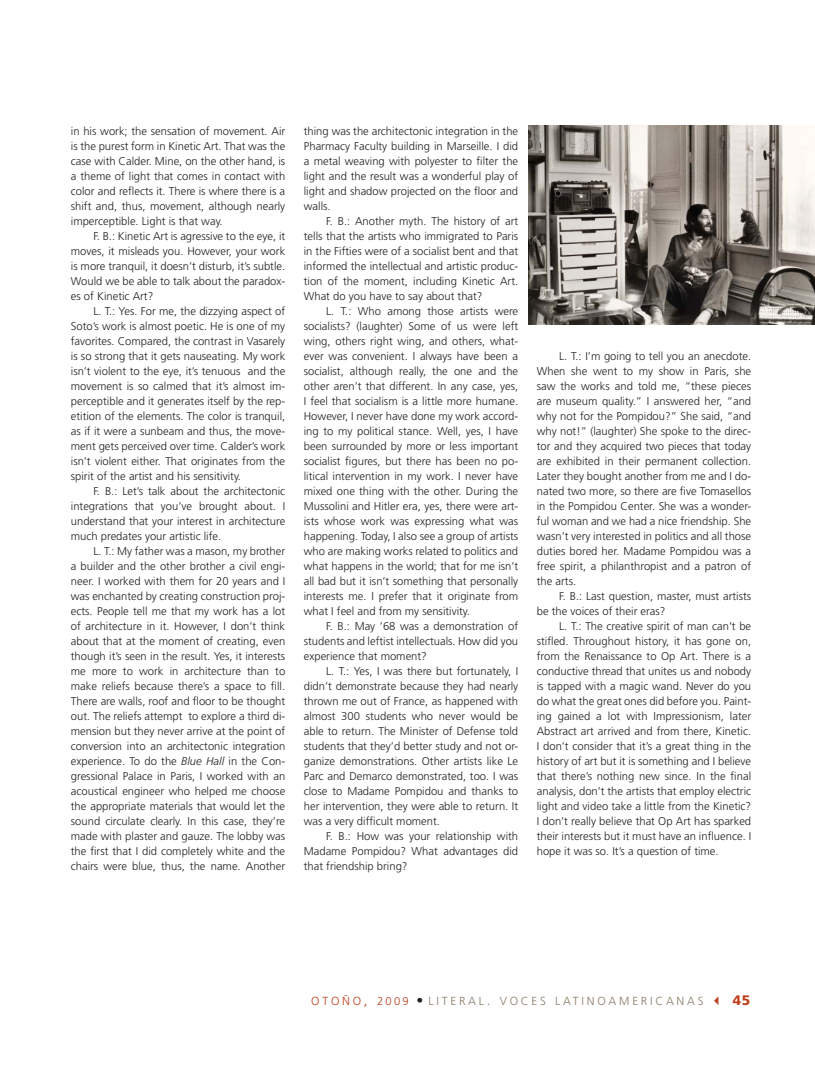
<style>
.page{position:relative;width:815px;height:1081px;background:#fff}
.page>*{position:absolute;margin:0;border:0;box-sizing:border-box;transform-origin:0 0}
.t1{font:900 13.75px "Frutiger";color:#bd3e1d}
.t2{font:300 11.62px "Frutiger";letter-spacing:.235em;color:#8a7967}
.t3{font:300 11.25px/15px "Frutiger";color:#231f20;text-align:justify}
.s1{font-style:italic}
.s2{color:#bd3e1d}
.s3{font-size:13.75px;color:#bd3e1d}
.s4{font-size:11.25px;color:#bd3e1d}
.s5{font-weight:700;font-size:13.75px;color:#231f20}
.s6{font-size:13.75px}
</style>
<div class="page">
<img style="left:529px;top:126px;width:286px;height:198px">
<p class="t3" style="left:71px;top:124px;width:216px">in his work; the sensation of movement. Air is the purest form in Kinetic Art. That was the case with Calder. Mine, on the other hand, is a theme of light that comes in contact with color and reflects it. There is where there is a shift and, thus, movement, although nearly imperceptible. Light is that way.</p>
<p class="t3" style="left:71px;top:229px;width:216px;text-indent:22px">F. B.: Kinetic Art is agressive to the eye, it moves, it misleads you. However, your work is more tranquil, it doesn’t disturb, it’s subtle.<br>Would we be able to talk about the paradox&shy;es of Kinetic Art?</p>
<p class="t3" style="left:71px;top:304px;width:216px;text-indent:22px">L. T.: Yes. For me, the dizzying aspect of Soto’s work is almost poetic. He is one of my favorites. Compared, the contrast in Vasarely is so strong that it gets nauseating. My work isn’t violent to the eye, it’s tenuous and the movement is so calmed that it’s almost im&shy;perceptible and it generates itself by the rep&shy;etition of the elements. The color is tranquil, as if it were a sunbeam and thus, the move&shy;ment gets perceived over time. Calder’s work isn’t violent either. That originates from the spirit of the artist and his sensitivity.</p>
<p class="t3" style="left:71px;top:484px;width:216px;text-indent:22px">F. B.: Let’s talk about the architectonic integrations that you’ve brought about. I understand that your interest in architecture much predates your artistic life.</p>
<p class="t3" style="left:71px;top:544px;width:216px;text-indent:23px">L. T.: My father was a mason, my brother a builder and the other brother a civil engi&shy;neer. I worked with them for 20 years and I was enchanted by creating construction proj&shy;ects. People tell me that my work has a lot of architecture in it. However, I don’t think about that at the moment of creating, even though it’s seen in the result. Yes, it interests me more to work in architecture than to make reliefs because there’s a space to fill.<br>There are walls, roof and floor to be thought out. The reliefs attempt to explore a third di&shy;mension but they never arrive at the point of conversion into an architectonic integration experience. To do the <span class="s1">Blue Hall</span> in the Con&shy;gressional Palace in Paris, I worked with an acoustical engineer who helped me choose the appropriate materials that would let the sound circulate clearly. In this case, they’re made with plaster and gauze. The lobby was the first that I did completely white and the chairs were blue, thus, the name. Another</p>
<p class="t3" style="left:304px;top:124px;width:216px">thing was the architectonic integration in the Pharmacy Faculty building in Marseille. I did a metal weaving with polyester to filter the light and the result was a wonderful play of light and shadow projected on the floor and walls.</p>
<p class="t3" style="left:304px;top:214px;width:216px;text-indent:22px">F. B.: Another myth. The history of art tells that the artists who immigrated to Paris in the Fifties were of a socialist bent and that informed the intellectual and artistic produc&shy;tion of the moment, including Kinetic Art.<br>What do you have to say about that?</p>
<p class="t3" style="left:304px;top:304px;width:216px;text-indent:22px">L. T.: Who among those artists were socialists? (laughter) Some of us were left wing, others right wing, and others, what&shy;ever was convenient. I always have been a socialist, although really, the one and the other aren’t that different. In any case, yes, I feel that socialism is a little more humane.<br>However, I never have done my work accord&shy;ing to my political stance. Well, yes, I have been surrounded by more or less important socialist figures, but there has been no po&shy;litical intervention in my work. I never have mixed one thing with the other. During the Mussolini and Hitler era, yes, there were art&shy;ists whose work was expressing what was happening. Today, I also see a group of artists who are making works related to politics and what happens in the world; that for me isn’t all bad but it isn’t something that personally interests me. I prefer that it originate from what I feel and from my sensitivity.</p>
<p class="t3" style="left:304px;top:619px;width:216px;text-indent:22px">F. B.: May ’68 was a demonstration of students and leftist intellectuals. How did you experience that moment?</p>
<p class="t3" style="left:304px;top:664px;width:216px;text-indent:22px">L. T.: Yes, I was there but fortunately, I didn’t demonstrate because they had nearly thrown me out of France, as happened with almost 300 students who never would be able to return. The Minister of Defense told students that they’d better study and not or&shy;ganize demonstrations. Other artists like Le Parc and Demarco demonstrated, too. I was close to Madame Pompidou and thanks to her intervention, they were able to return. It was a very difficult moment.</p>
<p class="t3" style="left:304px;top:829px;width:216px;text-indent:22px">F. B.: How was your relationship with Madame Pompidou? What advantages did that friendship bring?</p>
<p class="t3" style="left:537px;top:349px;width:216px;text-indent:22px">L. T.: I’m going to tell you an anecdote.<br>When she went to my show in Paris, she saw the works and told me, “these pieces are museum quality.” I answered her, “and why not for the Pompidou?” She said, “and why not!” (laughter) She spoke to the direc&shy;tor and they acquired two pieces that today are exhibited in their permanent collection.<br>Later they bought another from me and I do&shy;nated two more, so there are five Tomasellos in the Pompidou Center. She was a wonder&shy;ful woman and we had a nice friendship. She wasn’t very interested in politics and all those duties bored her. Madame Pompidou was a free spirit, a philanthropist and a patron of the arts.</p>
<p class="t3" style="left:537px;top:589px;width:216px;text-indent:22px">F. B.: Last question, master, must artists be the voices of their eras?</p>
<p class="t3" style="left:537px;top:619px;width:216px;text-indent:22px">L. T.: The creative spirit of man can’t be stifled. Throughout history, it has gone on, from the Renaissance to Op Art. There is a conductive thread that unites us and nobody is tapped with a magic wand. Never do you do what the great ones did before you. Paint&shy;ing gained a lot with Impressionism, later Abstract art arrived and from there, Kinetic.<br>I don’t consider that it’s a great thing in the history of art but it is something and I believe that there’s nothing new since. In the final analysis, don’t the artists that employ electric light and video take a little from the Kinetic?<br>I don’t really believe that Op Art has sparked their interests but it must have an influence. I hope it was so. It’s a question of time.</p>
<p class="t2" style="left:311px;top:994px;width:394px"><span class="s2">OTOÑO</span><span class="s3">,</span> <span class="s4">2009</span> <span class="s5">•</span> LITERAL<span class="s6">.</span> VOCES LATINOAMERICANAS</p>
<p class="t1" style="left:733px;top:992px;width:19px">45</p>
</div>
